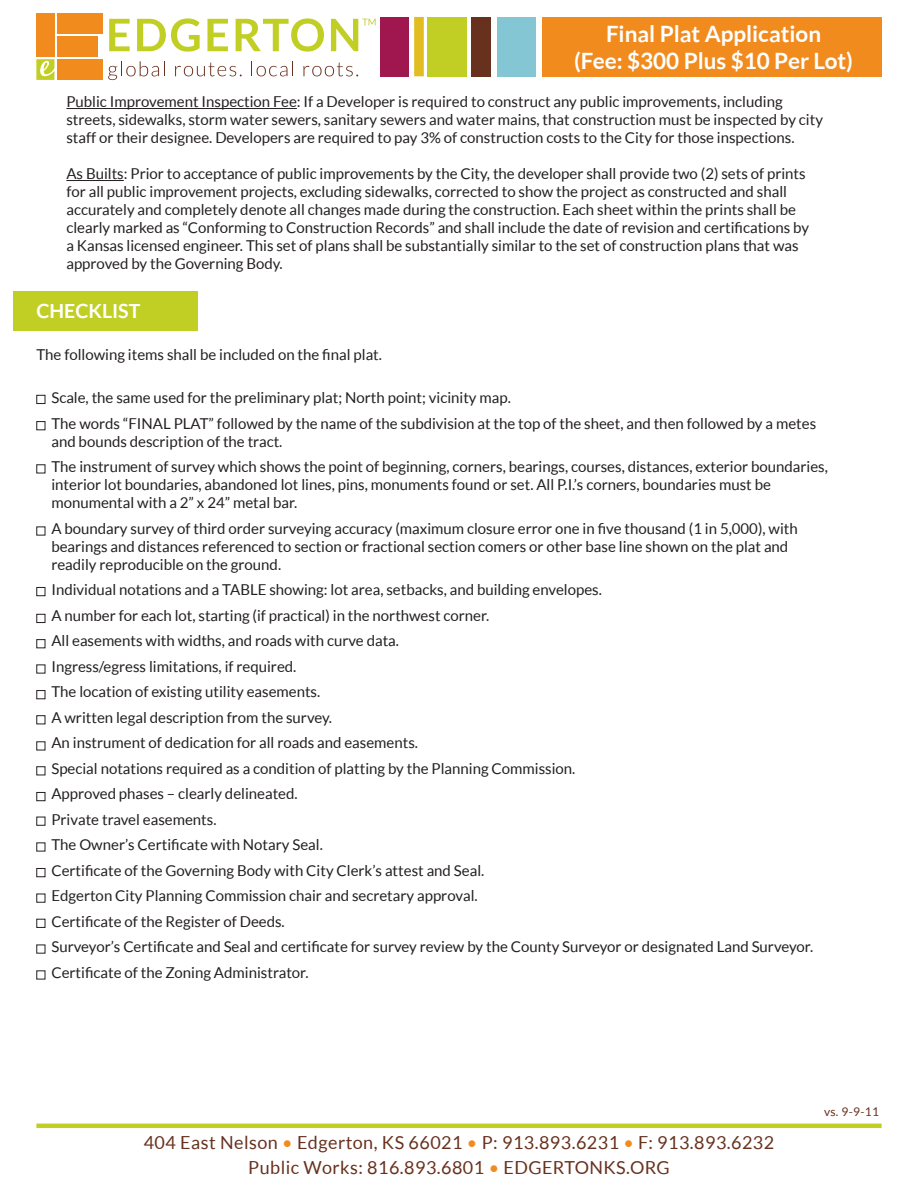
<style>
.page{position:relative;width:918px;height:1188px;background:#fff}
.page>*{position:absolute;margin:0;border:0;box-sizing:border-box;transform-origin:0 0}
.t1{font:700 22.5px/27px "Lato";color:#fff;text-align:center}
.t2{font:700 19.5px "Lato";color:#fff}
.t3{font:18px/25.5px "Lato";letter-spacing:.025em;color:#68311e;text-align:center}
.t4{font:15px/25.5px "Lato";color:#231f20}
.t5{font:12px "Lato";color:#68311e}
.s1{color:#f28b1d}
</style>
<div class="page">
<div style="left:14px;top:292px;width:184px;height:39px;background:#c1ce23"></div>
<hr style="left:66px;top:108px;width:231px;height:1px;background:#231f20">
<hr style="left:66px;top:180px;width:58px;height:1px;background:#231f20">
<div style="left:542px;top:17px;width:340px;height:59px;background:#f28b1d"></div>
<div style="left:497px;top:17px;width:39px;height:59px;background:#85c6d5"></div>
<div style="left:471px;top:17px;width:19px;height:59px;background:#68311e"></div>
<div style="left:414px;top:17px;width:10px;height:59px;background:#e2bd21"></div>
<div style="left:380px;top:17px;width:29px;height:59px;background:#a01750"></div>
<div style="left:427px;top:17px;width:39px;height:59px;background:#c1ce23"></div>
<svg style="left:108px;top:61px;width:57px;height:19px"></svg>
<svg style="left:175px;top:62px;width:67px;height:14px"></svg>
<svg style="left:251px;top:61px;width:42px;height:15px"></svg>
<svg style="left:303px;top:62px;width:55px;height:14px"></svg>
<svg style="left:109px;top:19px;width:21px;height:32px"></svg>
<svg style="left:137px;top:18px;width:63px;height:34px"></svg>
<svg style="left:207px;top:19px;width:21px;height:32px"></svg>
<svg style="left:236px;top:18px;width:88px;height:34px"></svg>
<div style="left:36px;top:13px;width:18px;height:44px;background:#f28b1d"></div>
<div style="left:57px;top:59px;width:46px;height:21px;background:#f28b1d"></div>
<div style="left:57px;top:36px;width:41px;height:21px;background:#f28b1d"></div>
<div style="left:57px;top:13px;width:46px;height:21px;background:#f28b1d"></div>
<svg style="left:36px;top:59px;width:18px;height:21px"></svg>
<svg style="left:331px;top:19px;width:45px;height:32px"></svg>
<hr style="left:36px;top:1124px;width:846px;height:4px;background:#c1ce23">
<div style="left:36px;top:395px;width:9px;height:9px;border:1px solid #231f20"></div>
<div style="left:36px;top:421px;width:9px;height:9px;border:1px solid #231f20"></div>
<div style="left:36px;top:464px;width:9px;height:9px;border:1px solid #231f20"></div>
<div style="left:36px;top:526px;width:9px;height:10px;border:1px solid #231f20"></div>
<div style="left:36px;top:587px;width:9px;height:9px;border:1px solid #231f20"></div>
<div style="left:36px;top:614px;width:9px;height:9px;border:1px solid #231f20"></div>
<div style="left:36px;top:639px;width:9px;height:9px;border:1px solid #231f20"></div>
<div style="left:36px;top:664px;width:9px;height:10px;border:1px solid #231f20"></div>
<div style="left:36px;top:690px;width:9px;height:9px;border:1px solid #231f20"></div>
<div style="left:36px;top:715px;width:9px;height:9px;border:1px solid #231f20"></div>
<div style="left:36px;top:741px;width:9px;height:9px;border:1px solid #231f20"></div>
<div style="left:36px;top:766px;width:9px;height:9px;border:1px solid #231f20"></div>
<div style="left:36px;top:792px;width:9px;height:9px;border:1px solid #231f20"></div>
<div style="left:36px;top:817px;width:9px;height:9px;border:1px solid #231f20"></div>
<div style="left:36px;top:842px;width:9px;height:9px;border:1px solid #231f20"></div>
<div style="left:36px;top:868px;width:9px;height:9px;border:1px solid #231f20"></div>
<div style="left:36px;top:894px;width:9px;height:9px;border:1px solid #231f20"></div>
<div style="left:36px;top:919px;width:9px;height:9px;border:1px solid #231f20"></div>
<div style="left:36px;top:945px;width:9px;height:9px;border:1px solid #231f20"></div>
<div style="left:36px;top:970px;width:9px;height:9px;border:1px solid #231f20"></div>
<h1 class="t1" style="left:574px;top:20px;width:280px">Final Plat Application<br>(Fee: $300 Plus $10 Per Lot)</h1>
<p class="t4" style="left:66px;top:93px;width:758px;line-height:18px">Public Improvement Inspection Fee: If a Developer is required to construct any public improvements, including streets, sidewalks, storm water sewers, sanitary sewers and water mains, that construction must be inspected by city staff or their designee. Developers are required to pay 3% of construction costs to the City for those inspections.</p>
<p class="t4" style="left:66px;top:165px;width:744px;line-height:18px">As Builts: Prior to acceptance of public improvements by the City, the developer shall provide two (2) sets of prints for all public improvement projects, excluding sidewalks, corrected to show the project as constructed and shall accurately and completely denote all changes made during the construction. Each sheet within the prints shall be clearly marked as “Conforming to Construction Records” and shall include the date of revision and certifications by a Kansas licensed engineer. This set of plans shall be substantially similar to the set of construction plans that was approved by the Governing Body.</p>
<h2 class="t2" style="left:36px;top:300px;width:105px">CHECKLIST</h2>
<p class="t4" style="left:36px;top:341px;width:347px">The following items shall be included on the final plat.</p>
<p class="t4" style="left:51px;top:385px;width:766px">Scale, the same used for the preliminary plat; North point; vicinity map.<br>The words “FINAL PLAT” followed by the name of the subdivision at the top of the sheet, and then followed by a metes</p>
<p class="t4" style="left:51px;top:428px;width:778px">and bounds description of the tract.<br>The instrument of survey which shows the point of beginning, corners, bearings, courses, distances, exterior boundaries,</p>
<p class="t4" style="left:51px;top:476px;width:721px;line-height:18px">interior lot boundaries, abandoned lot lines, pins, monuments found or set. All P.I.’s corners, boundaries must be monumental with a 2” x 24” metal bar.</p>
<p class="t4" style="left:51px;top:519px;width:748px;line-height:18px">A boundary survey of third order surveying accuracy (maximum closure error one in five thousand (1 in 5,000), with bearings and distances referenced to section or fractional section comers or other base line shown on the plat and readily reproducible on the ground.</p>
<p class="t4" style="left:51px;top:577px;width:763px">Individual notations and a TABLE showing: lot area, setbacks, and building envelopes.<br>A number for each lot, starting (if practical) in the northwest corner.<br>All easements with widths, and roads with curve data.<br>Ingress/egress limitations, if required.<br>The location of existing utility easements.<br>A written legal description from the survey.<br>An instrument of dedication for all roads and easements.<br>Special notations required as a condition of platting by the Planning Commission.<br>Approved phases – clearly delineated.<br>Private travel easements.<br>The Owner’s Certificate with Notary Seal.<br>Certificate of the Governing Body with City Clerk’s attest and Seal.<br>Edgerton City Planning Commission chair and secretary approval.<br>Certificate of the Register of Deeds.<br>Surveyor’s Certificate and Seal and certificate for survey review by the County Surveyor or designated Land Surveyor.<br>Certificate of the Zoning Administrator.</p>
<p class="t3" style="left:144px;top:1129px;width:632px">404 East Nelson <span class="s1">•</span> Edgerton, KS 66021 <span class="s1">•</span> P: 913.893.6231 <span class="s1">•</span> F: 913.893.6232<br>Public Works: 816.893.6801 <span class="s1">•</span> EDGERTONKS.ORG</p>
<p class="t5" style="left:824px;top:1105px;width:57px">vs. 9-9-11</p>
</div>
